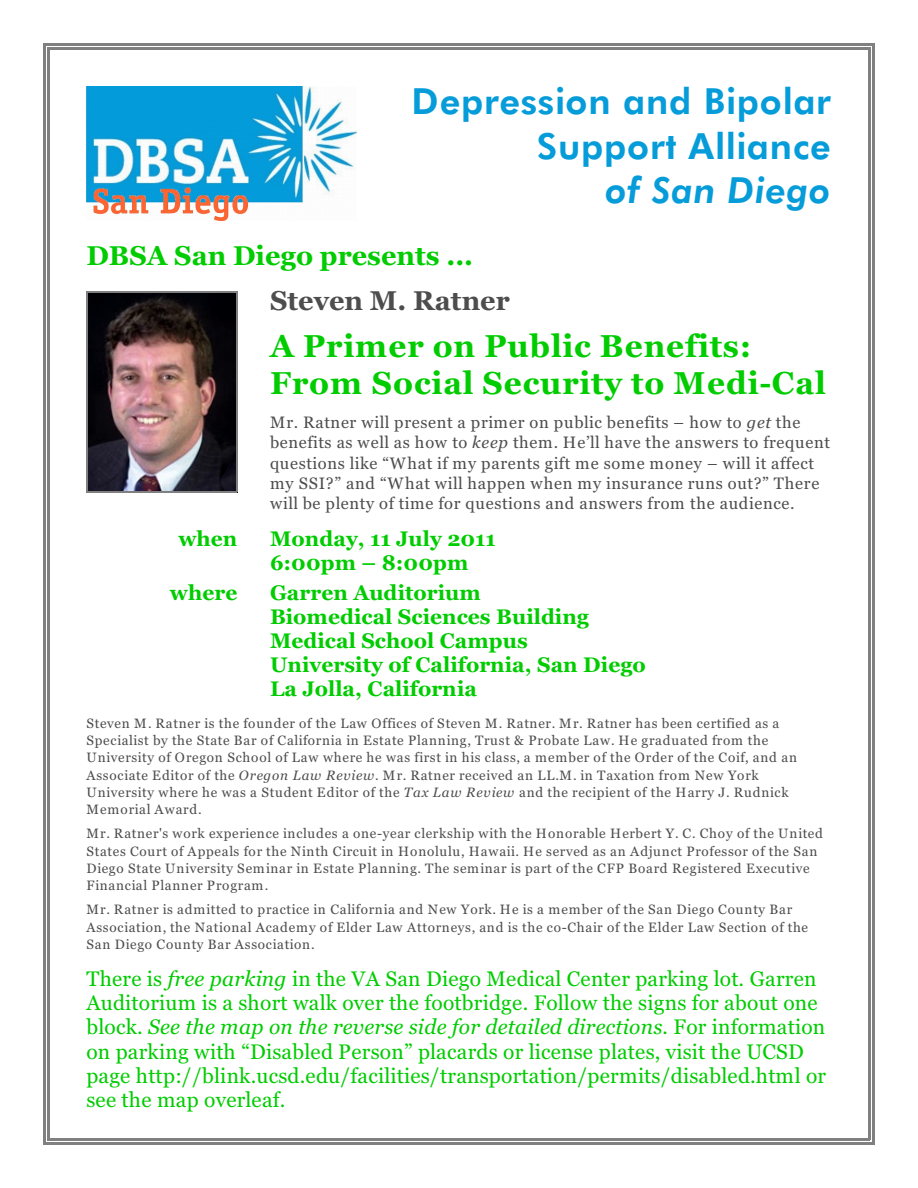
<style>
.page{position:relative;width:918px;height:1188px;background:#fff}
.page>*{position:absolute;margin:0;border:0;box-sizing:border-box;transform-origin:0 0}
.t1{font:800 36px/44.8px "Futura BT";letter-spacing:.02em;color:#059cd9;text-align:right}
.t2{font:italic 800 36px "Futura BT";letter-spacing:.025em;color:#059cd9}
.t3{font:700 31.5px/37.5px "Georgia";letter-spacing:.025em;color:#0c0}
.t4{font:700 27px "Georgia";color:#0c0}
.t5{font:700 27px "Georgia";color:#4d4d4d}
.t6{font:21px/24.3px "Georgia";letter-spacing:.01em;color:#0c0}
.t7{font:700 21px/24px "Georgia";color:#0c0}
.t8{font:16.5px/20.4px "Georgia";letter-spacing:.04em;color:#4d4d4d}
.t9{font:13.5px/17.2px "Georgia";letter-spacing:.055em;color:#4d4d4d}
.s1{font-style:italic}
</style>
<div class="page">
<hr style="left:48px;top:48px;width:2px;height:1092px;background:#808080">
<hr style="left:868px;top:48px;width:2px;height:1092px;background:#808080">
<hr style="left:48px;top:48px;width:822px;height:2px;background:#808080">
<hr style="left:48px;top:1138px;width:822px;height:2px;background:#808080">
<hr style="left:43px;top:43px;width:3px;height:1102px;background:#808080">
<hr style="left:872px;top:43px;width:3px;height:1102px;background:#808080">
<hr style="left:43px;top:43px;width:832px;height:3px;background:#808080">
<hr style="left:43px;top:1142px;width:832px;height:3px;background:#808080">
<img style="left:86px;top:86px;width:271px;height:134px">
<img style="left:86px;top:291px;width:152px;height:201px">
<hr style="left:86px;top:292px;width:2px;height:200px;background:#808080">
<hr style="left:236px;top:292px;width:1px;height:200px;background:#808080">
<hr style="left:86px;top:292px;width:151px;height:1px;background:#808080">
<hr style="left:86px;top:491px;width:151px;height:1px;background:#808080">
<h1 class="t1" style="left:411px;top:82px;width:421px">Depression and Bipolar<br>Support Alliance</h1>
<h1 class="t2" style="left:606px;top:176px;width:226px">of San Diego</h1>
<h3 class="t4" style="left:86px;top:245px;width:388px">DBSA San Diego presents ...</h3>
<h3 class="t5" style="left:270px;top:289px;width:241px">Steven M. Ratner</h3>
<h2 class="t3" style="left:270px;top:329px;width:557px">A Primer on Public Benefits:<br>From Social Security to Medi-Cal</h2>
<p class="t8" style="left:270px;top:413px;width:562px">Mr. Ratner will present a primer on public benefits – how to <span class="s1">get</span> the benefits as well as how to <span class="s1">keep</span> them. He’ll have the answers to frequent questions like “What if my parents gift me some money – will it affect my SSI?” and “What will happen when my insurance runs out?” There will be plenty of time for questions and answers from the audience.</p>
<h3 class="t7" style="left:178px;top:529px;width:61px">when</h3>
<h3 class="t7" style="left:270px;top:529px;width:227px">Monday, 11 July 2011<br>6:00pm – 8:00pm</h3>
<h3 class="t7" style="left:170px;top:582px;width:69px">where</h3>
<h3 class="t7" style="left:270px;top:582px;width:377px">Garren Auditorium<br>Biomedical Sciences Building<br>Medical School Campus<br>University of California, San Diego<br>La Jolla, California</h3>
<p class="t9" style="left:86px;top:716px;width:712px">Steven M. Ratner is the founder of the Law Offices of Steven M. Ratner. Mr. Ratner has been certified as a Specialist by the State Bar of California in Estate Planning, Trust &amp; Probate Law. He graduated from the University of Oregon School of Law where he was first in his class, a member of the Order of the Coif, and an Associate Editor of the <span class="s1">Oregon Law Review</span>. Mr. Ratner received an LL.M. in Taxation from New York University where he was a Student Editor of the <span class="s1">Tax Law Review</span> and the recipient of the Harry J. Rudnick Memorial Award.</p>
<p class="t9" style="left:86px;top:826px;width:738px">Mr. Ratner's work experience includes a one-year clerkship with the Honorable Herbert Y. C. Choy of the United States Court of Appeals for the Ninth Circuit in Honolulu, Hawaii. He served as an Adjunct Professor of the San Diego State University Seminar in Estate Planning. The seminar is part of the CFP Board Registered Executive Financial Planner Program.</p>
<p class="t9" style="left:86px;top:902px;width:723px">Mr. Ratner is admitted to practice in California and New York. He is a member of the San Diego County Bar<br>Association, the National Academy of Elder Law Attorneys, and is the co-Chair of the Elder Law Section of the<br>San Diego County Bar Association.</p>
<p class="t6" style="left:86px;top:968px;width:741px">There is <span class="s1">free parking</span> in the VA San Diego Medical Center parking lot. Garren Auditorium is a short walk over the footbridge. Follow the signs for about one block. <span class="s1">See the map on the reverse side for detailed directions.</span> For information on parking with “Disabled Person” placards or license plates, visit the UCSD page http://blink.ucsd.edu/facilities/transportation/permits/disabled.html or see the map overleaf.</p>
</div>
